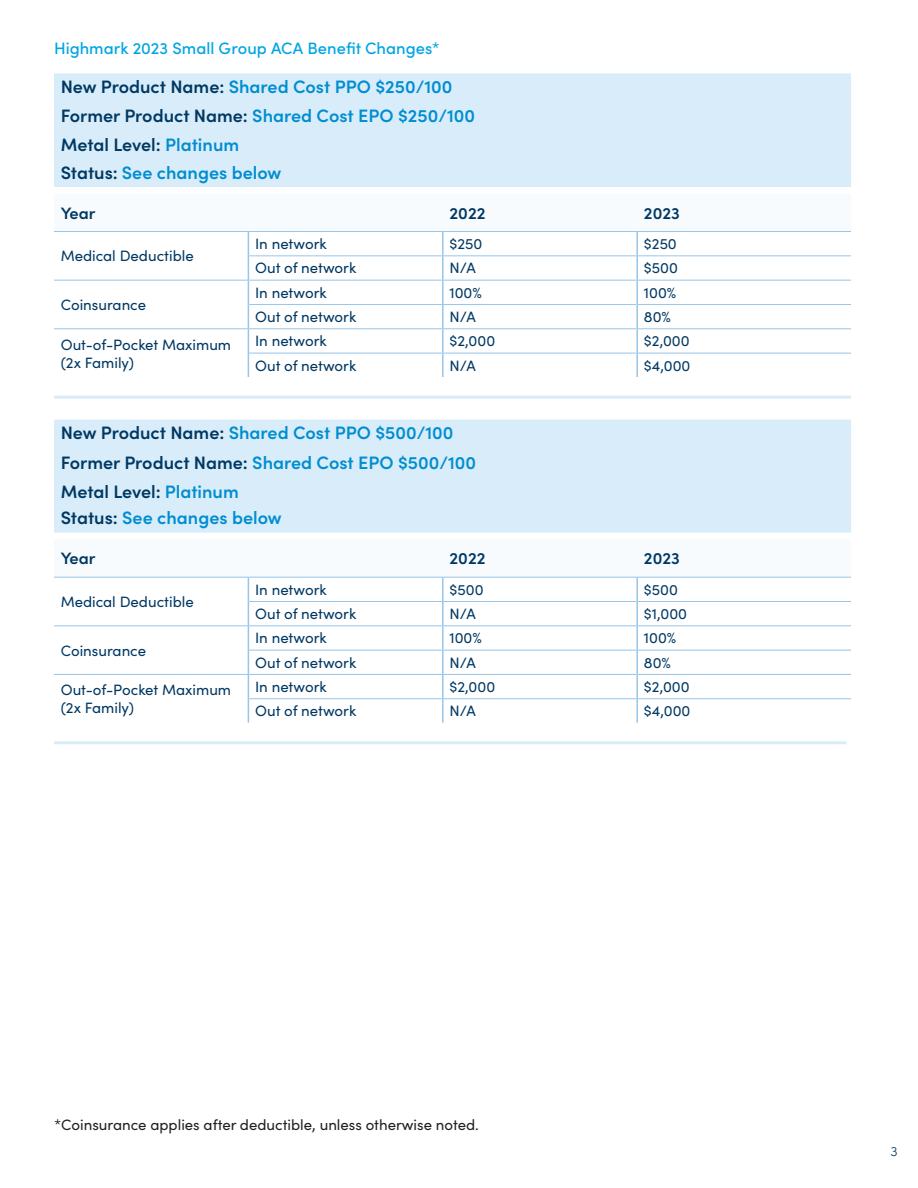
<style>
.page{position:relative;width:918px;height:1188px;background:#fff}
.page>*{position:absolute;margin:0;border:0;box-sizing:border-box;transform-origin:0 0}
.t1{font:600 18px "Sofia Pro";color:#008dd1}
.t2{font:600 18px "Sofia Pro";color:#003863}
.t3{font:500 16.5px "Sofia Pro";color:#00a5e3}
.Main_Body_Cell_1{font:600 16.5px "Sofia Pro";color:#003863}
.Main_Body_Cell_1-2{font:15px/18px "Sofia Pro";color:#003863}
.t4{font:15px "Sofia Pro";color:#231f20}
.t5{font:300 13.5px "Sofia Pro";color:#003863}
.s1{color:#003863}
.s2{color:#008dd1}
</style>
<div class="page">
<div style="left:54px;top:73px;width:797px;height:114px;background:#d8edf9"></div>
<svg style="left:54px;top:231px;width:797px;height:146px"></svg>
<hr style="left:442px;top:353px;width:2px;height:24px;background:#98c5e9">
<hr style="left:54px;top:280px;width:194px;height:1px;background:#98c5e9">
<hr style="left:54px;top:328px;width:194px;height:1px;background:#98c5e9">
<hr style="left:636px;top:232px;width:2px;height:24px;background:#98c5e9">
<hr style="left:636px;top:256px;width:2px;height:24px;background:#98c5e9">
<hr style="left:636px;top:280px;width:2px;height:24px;background:#98c5e9">
<hr style="left:636px;top:304px;width:2px;height:25px;background:#98c5e9">
<hr style="left:636px;top:329px;width:2px;height:24px;background:#98c5e9">
<hr style="left:636px;top:353px;width:2px;height:24px;background:#98c5e9">
<hr style="left:443px;top:231px;width:194px;height:1px;background:#98c5e9">
<hr style="left:637px;top:231px;width:214px;height:1px;background:#98c5e9">
<hr style="left:54px;top:396px;width:797px;height:3px;background:#d9edf9">
<div style="left:54px;top:420px;width:797px;height:113px;background:#d8edf9"></div>
<svg style="left:54px;top:576px;width:797px;height:147px"></svg>
<hr style="left:442px;top:699px;width:2px;height:24px;background:#98c5e9">
<hr style="left:54px;top:625px;width:194px;height:1px;background:#98c5e9">
<hr style="left:54px;top:674px;width:194px;height:1px;background:#98c5e9">
<hr style="left:636px;top:578px;width:2px;height:23px;background:#98c5e9">
<hr style="left:636px;top:601px;width:2px;height:25px;background:#98c5e9">
<hr style="left:636px;top:626px;width:2px;height:24px;background:#98c5e9">
<hr style="left:636px;top:650px;width:2px;height:24px;background:#98c5e9">
<hr style="left:636px;top:674px;width:2px;height:25px;background:#98c5e9">
<hr style="left:636px;top:699px;width:2px;height:24px;background:#98c5e9">
<hr style="left:443px;top:577px;width:194px;height:1px;background:#98c5e9">
<hr style="left:637px;top:577px;width:214px;height:1px;background:#98c5e9">
<hr style="left:54px;top:741px;width:793px;height:3px;background:#d9edf9">
<p class="t3" style="left:54px;top:36px;width:387px">Highmark 2023 Small Group ACA Benefit Changes*</p>
<p class="t1" style="left:61px;top:73px;width:393px"><span class="s1">New Product Name:</span> Shared Cost PPO $250/100</p>
<p class="t1" style="left:61px;top:102px;width:416px"><span class="s1">Former Product Name:</span> Shared Cost EPO $250/100</p>
<p class="t2" style="left:61px;top:132px;width:180px">Metal Level: <span class="s2">Platinum</span></p>
<p class="t1" style="left:61px;top:160px;width:222px"><span class="s1">Status:</span> See changes below</p>
<p class="Main_Body_Cell_1" style="left:61px;top:200px;width:36px">Year</p>
<p class="Main_Body_Cell_1" style="left:450px;top:200px;width:38px">2022</p>
<p class="Main_Body_Cell_1" style="left:644px;top:200px;width:37px">2023</p>
<p class="Main_Body_Cell_1-2" style="left:61px;top:246px;width:135px">Medical Deductible</p>
<p class="Main_Body_Cell_1-2" style="left:255px;top:234px;width:73px">In network</p>
<p class="Main_Body_Cell_1-2" style="left:450px;top:234px;width:34px">$250</p>
<p class="Main_Body_Cell_1-2" style="left:644px;top:234px;width:34px">$250</p>
<p class="Main_Body_Cell_1-2" style="left:255px;top:258px;width:103px">Out of network</p>
<p class="Main_Body_Cell_1-2" style="left:450px;top:258px;width:28px">N/A</p>
<p class="Main_Body_Cell_1-2" style="left:644px;top:258px;width:36px">$500</p>
<p class="Main_Body_Cell_1-2" style="left:61px;top:295px;width:87px">Coinsurance</p>
<p class="Main_Body_Cell_1-2" style="left:255px;top:283px;width:73px">In network</p>
<p class="Main_Body_Cell_1-2" style="left:450px;top:283px;width:34px">100%</p>
<p class="Main_Body_Cell_1-2" style="left:644px;top:283px;width:34px">100%</p>
<p class="Main_Body_Cell_1-2" style="left:255px;top:307px;width:103px">Out of network</p>
<p class="Main_Body_Cell_1-2" style="left:450px;top:307px;width:28px">N/A</p>
<p class="Main_Body_Cell_1-2" style="left:644px;top:307px;width:29px">80%</p>
<p class="Main_Body_Cell_1-2" style="left:61px;top:334px;width:172px">Out-of-Pocket Maximum (2x Family)</p>
<p class="Main_Body_Cell_1-2" style="left:255px;top:331px;width:73px">In network</p>
<p class="Main_Body_Cell_1-2" style="left:450px;top:331px;width:47px">$2,000</p>
<p class="Main_Body_Cell_1-2" style="left:644px;top:331px;width:47px">$2,000</p>
<p class="Main_Body_Cell_1-2" style="left:255px;top:356px;width:103px">Out of network</p>
<p class="Main_Body_Cell_1-2" style="left:450px;top:356px;width:28px">N/A</p>
<p class="Main_Body_Cell_1-2" style="left:644px;top:356px;width:48px">$4,000</p>
<p class="t1" style="left:61px;top:419px;width:394px"><span class="s1">New Product Name:</span> Shared Cost PPO $500/100</p>
<p class="t1" style="left:61px;top:449px;width:417px"><span class="s1">Former Product Name:</span> Shared Cost EPO $500/100</p>
<p class="t2" style="left:61px;top:478px;width:180px">Metal Level: <span class="s2">Platinum</span></p>
<p class="t1" style="left:61px;top:504px;width:223px"><span class="s1">Status:</span> See changes below</p>
<p class="Main_Body_Cell_1" style="left:61px;top:546px;width:36px">Year</p>
<p class="Main_Body_Cell_1" style="left:450px;top:546px;width:38px">2022</p>
<p class="Main_Body_Cell_1" style="left:644px;top:546px;width:37px">2023</p>
<p class="Main_Body_Cell_1-2" style="left:61px;top:592px;width:135px">Medical Deductible</p>
<p class="Main_Body_Cell_1-2" style="left:255px;top:580px;width:73px">In network</p>
<p class="Main_Body_Cell_1-2" style="left:450px;top:580px;width:36px">$500</p>
<p class="Main_Body_Cell_1-2" style="left:644px;top:580px;width:36px">$500</p>
<p class="Main_Body_Cell_1-2" style="left:255px;top:604px;width:103px">Out of network</p>
<p class="Main_Body_Cell_1-2" style="left:450px;top:604px;width:28px">N/A</p>
<p class="Main_Body_Cell_1-2" style="left:644px;top:604px;width:45px">$1,000</p>
<p class="Main_Body_Cell_1-2" style="left:61px;top:640px;width:87px">Coinsurance</p>
<p class="Main_Body_Cell_1-2" style="left:255px;top:628px;width:73px">In network</p>
<p class="Main_Body_Cell_1-2" style="left:450px;top:628px;width:34px">100%</p>
<p class="Main_Body_Cell_1-2" style="left:644px;top:628px;width:34px">100%</p>
<p class="Main_Body_Cell_1-2" style="left:255px;top:653px;width:103px">Out of network</p>
<p class="Main_Body_Cell_1-2" style="left:450px;top:653px;width:28px">N/A</p>
<p class="Main_Body_Cell_1-2" style="left:644px;top:653px;width:29px">80%</p>
<p class="Main_Body_Cell_1-2" style="left:61px;top:680px;width:172px">Out-of-Pocket Maximum (2x Family)</p>
<p class="Main_Body_Cell_1-2" style="left:255px;top:677px;width:73px">In network</p>
<p class="Main_Body_Cell_1-2" style="left:450px;top:677px;width:47px">$2,000</p>
<p class="Main_Body_Cell_1-2" style="left:644px;top:677px;width:47px">$2,000</p>
<p class="Main_Body_Cell_1-2" style="left:255px;top:701px;width:103px">Out of network</p>
<p class="Main_Body_Cell_1-2" style="left:450px;top:701px;width:28px">N/A</p>
<p class="Main_Body_Cell_1-2" style="left:644px;top:701px;width:48px">$4,000</p>
<p class="t4" style="left:54px;top:1114px;width:426px">*Coinsurance applies after deductible, unless otherwise noted.</p>
<p class="t5" style="left:891px;top:1141px;width:9px">3</p>
</div>
